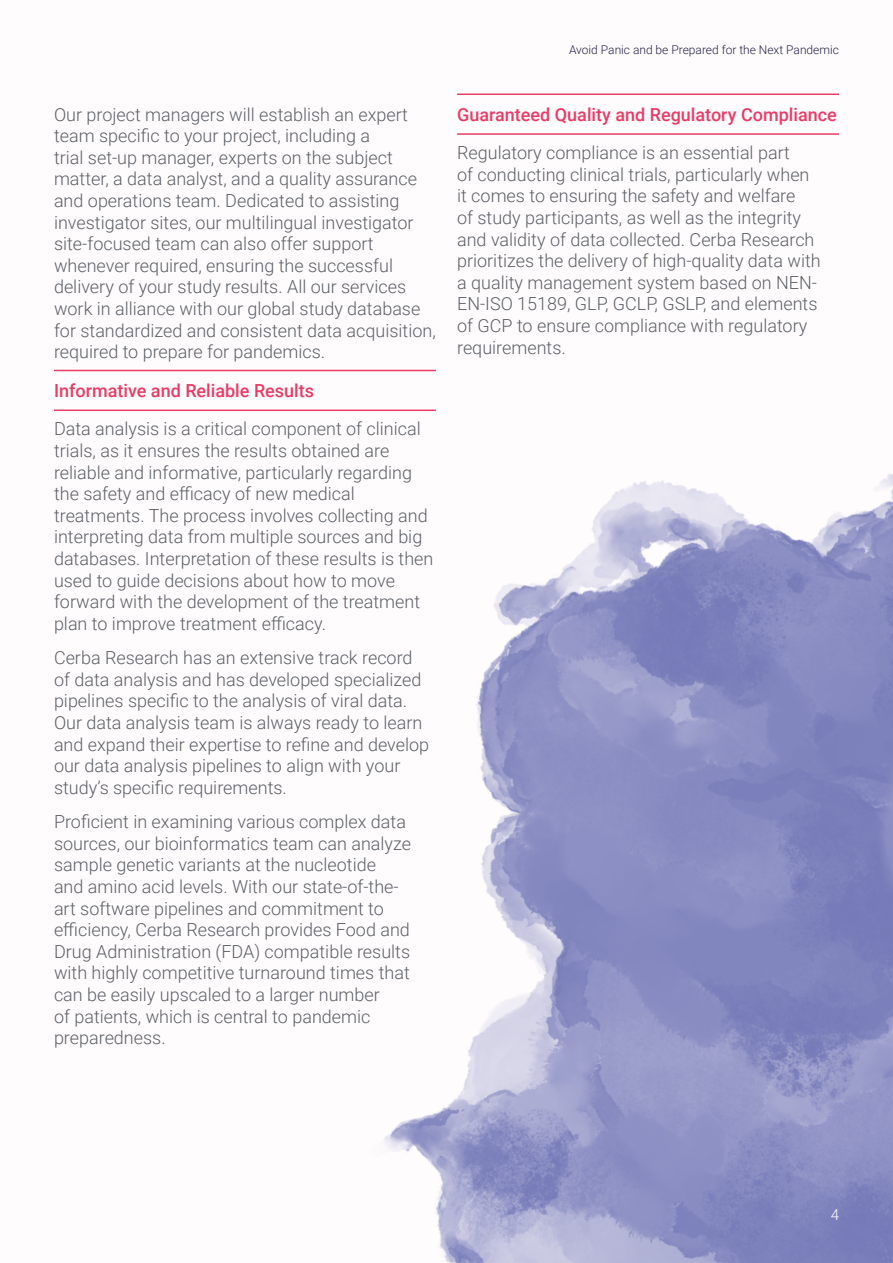
<style>
.page{position:relative;width:893px;height:1263px;background:#fff}
.page>*{position:absolute;margin:0;border:0;box-sizing:border-box;transform-origin:0 0}
.t1{font:300 18px/21.6px "Roboto";color:#5b6066}
.t2{font:500 18px "Roboto";color:#e83c66}
.t3{font:300 15px "Roboto";color:#fffcfd}
.t4{font:300 12px "Roboto";color:#232149}
</style>
<div class="page">
<hr style="left:54px;top:370px;width:382px;height:1px;background:#e83c66">
<hr style="left:54px;top:409px;width:382px;height:2px;background:#e83c66">
<img style="left:100px;top:369px;width:793px;height:894px">
<hr style="left:457px;top:93px;width:382px;height:2px;background:#e83c66">
<hr style="left:457px;top:133px;width:382px;height:2px;background:#e83c66">
<p class="t1" style="left:54px;top:105px;width:383px">Our project managers will establish an expert team specific to your project, including a<br>trial set-up manager, experts on the subject matter, a data analyst, and a quality assurance and operations team. Dedicated to assisting investigator sites, our multilingual investigator site-focused team can also offer support whenever required, ensuring the successful delivery of your study results. All our services work in alliance with our global study database for standardized and consistent data acquisition, required to prepare for pandemics.</p>
<p class="t2" style="left:54px;top:383px;width:262px">Informative and Reliable Results</p>
<p class="t1" style="left:54px;top:419px;width:381px">Data analysis is a critical component of clinical trials, as it ensures the results obtained are reliable and informative, particularly regarding the safety and efficacy of new medical treatments. The process involves collecting and interpreting data from multiple sources and big databases. Interpretation of these results is then used to guide decisions about how to move forward with the development of the treatment plan to improve treatment efficacy.</p>
<p class="t1" style="left:54px;top:648px;width:377px">Cerba Research has an extensive track record of data analysis and has developed specialized pipelines specific to the analysis of viral data.<br>Our data analysis team is always ready to learn and expand their expertise to refine and develop our data analysis pipelines to align with your study’s specific requirements.</p>
<p class="t1" style="left:54px;top:810px;width:359px">Proficient in examining various complex data sources, our bioinformatics team can analyze sample genetic variants at the nucleotide<br>and amino acid levels. With our state-of-the&shy;art software pipelines and commitment to efficiency, Cerba Research provides Food and Drug Administration (FDA) compatible results with highly competitive turnaround times that can be easily upscaled to a larger number<br>of patients, which is central to pandemic preparedness.</p>
<p class="t4" style="left:569px;top:45px;width:271px">Avoid Panic and be Prepared for the Next Pandemic</p>
<p class="t2" style="left:457px;top:107px;width:381px">Guaranteed Quality and Regulatory Compliance</p>
<p class="t1" style="left:457px;top:143px;width:365px">Regulatory compliance is an essential part<br>of conducting clinical trials, particularly when it comes to ensuring the safety and welfare<br>of study participants, as well as the integrity and validity of data collected. Cerba Research prioritizes the delivery of high-quality data with a quality management system based on NEN-EN-ISO 15189, GLP, GCLP, GSLP, and elements of GCP to ensure compliance with regulatory requirements.</p>
<p class="t3" style="left:831px;top:1208px;width:10px">4</p>
</div>
